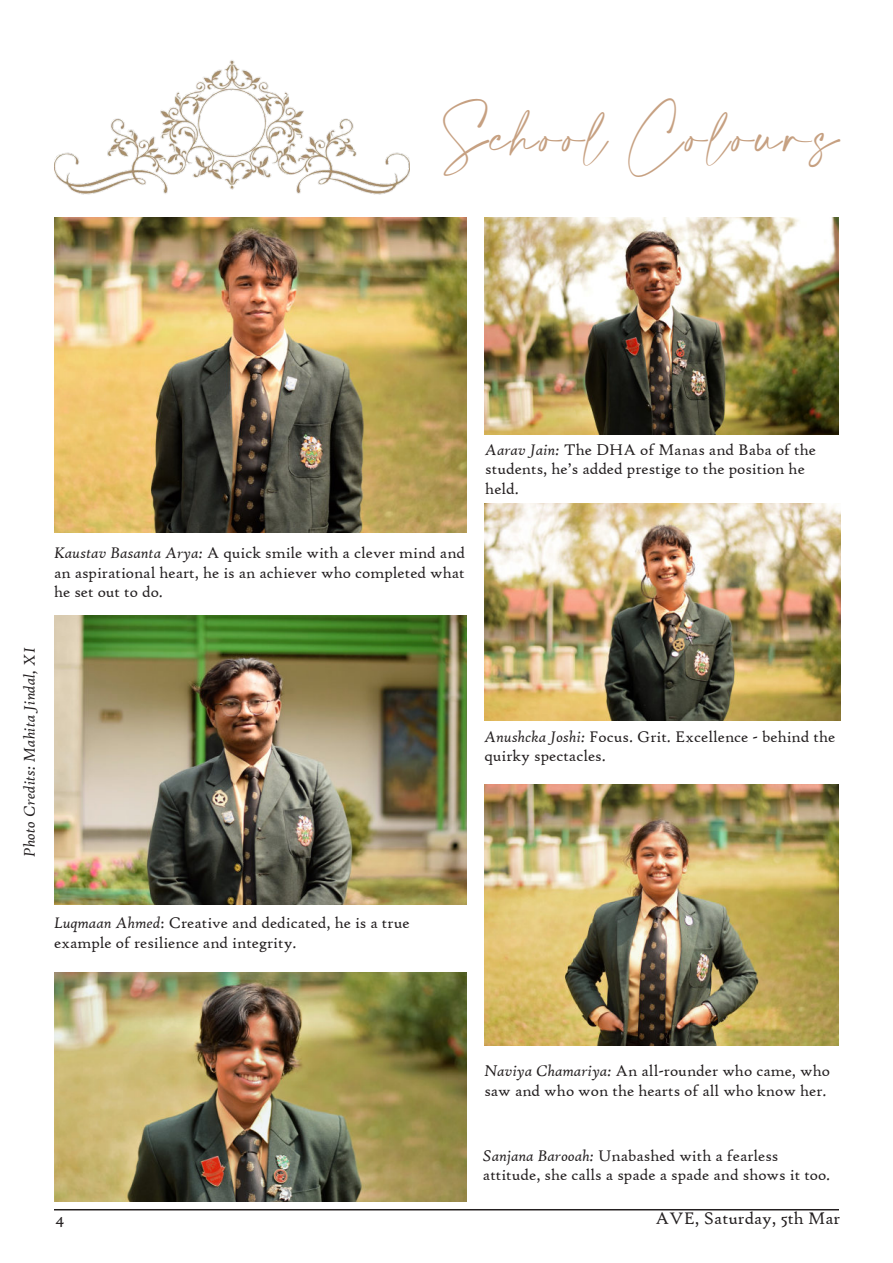
<style>
.page{position:relative;width:893px;height:1263px;background:#fff}
.page>*{position:absolute;margin:0;border:0;box-sizing:border-box;transform-origin:0 0}
.t1{font:39px "Amalfi Coast";letter-spacing:.08em;color:#c6a081}
.t2{font:18px "High Tower Text";color:#231f20}
.t3{font:16.5px/19.8px "High Tower Text";color:#231f20}
.t4{font:italic 16.5px "High Tower Text";color:#231f20}
.s1{font-style:italic}
</style>
<div class="page">
<hr style="left:54px;top:1209px;width:785px;height:1px;background:#231f20">
<img style="left:54px;top:60px;width:355px;height:135px">
<img style="left:54px;top:218px;width:412px;height:315px">
<img style="left:484px;top:218px;width:355px;height:216px">
<img style="left:484px;top:503px;width:356px;height:217px">
<img style="left:54px;top:615px;width:412px;height:290px">
<img style="left:54px;top:972px;width:412px;height:229px">
<img style="left:484px;top:785px;width:355px;height:261px">
<p class="t1" style="left:442px;top:114px;width:398px">School Colours</p>
<p class="t3" style="left:485px;top:439px;width:332px"><span class="s1">Aarav Jain:</span> The DHA of Manas and Baba of the students, he’s added prestige to the position he held.</p>
<p class="t3" style="left:54px;top:543px;width:413px;text-align:justify"><span class="s1">Kaustav Basanta Arya:</span> A quick smile with a clever mind and an aspirational heart, he is an achiever who completed what he set out to do.</p>
<p class="t4" style="left:20px;top:857px;width:211px;rotate:-90deg">Photo Credits: Mahita Jindal, XI</p>
<p class="t3" style="left:484px;top:726px;width:352px"><span class="s1">Anushcka Joshi:</span> Focus. Grit. Excellence - behind the quirky spectacles.</p>
<p class="t3" style="left:54px;top:913px;width:357px"><span class="s1">Luqmaan Ahmed</span>: Creative and dedicated, he is a true example of resilience and integrity.</p>
<p class="t3" style="left:484px;top:1061px;width:347px"><span class="s1">Naviya Chamariya:</span> An all-rounder who came, who saw and who won the hearts of all who know her.</p>
<p class="t3" style="left:483px;top:1145px;width:349px"><span class="s1">Sanjana Barooah:</span> Unabashed with a fearless attitude, she calls a spade a spade and shows it too.</p>
<p class="t2" style="left:56px;top:1208px;width:10px">4</p>
<p class="t2" style="left:655px;top:1208px;width:186px">AVE, Saturday, 5th Mar</p>
</div>
